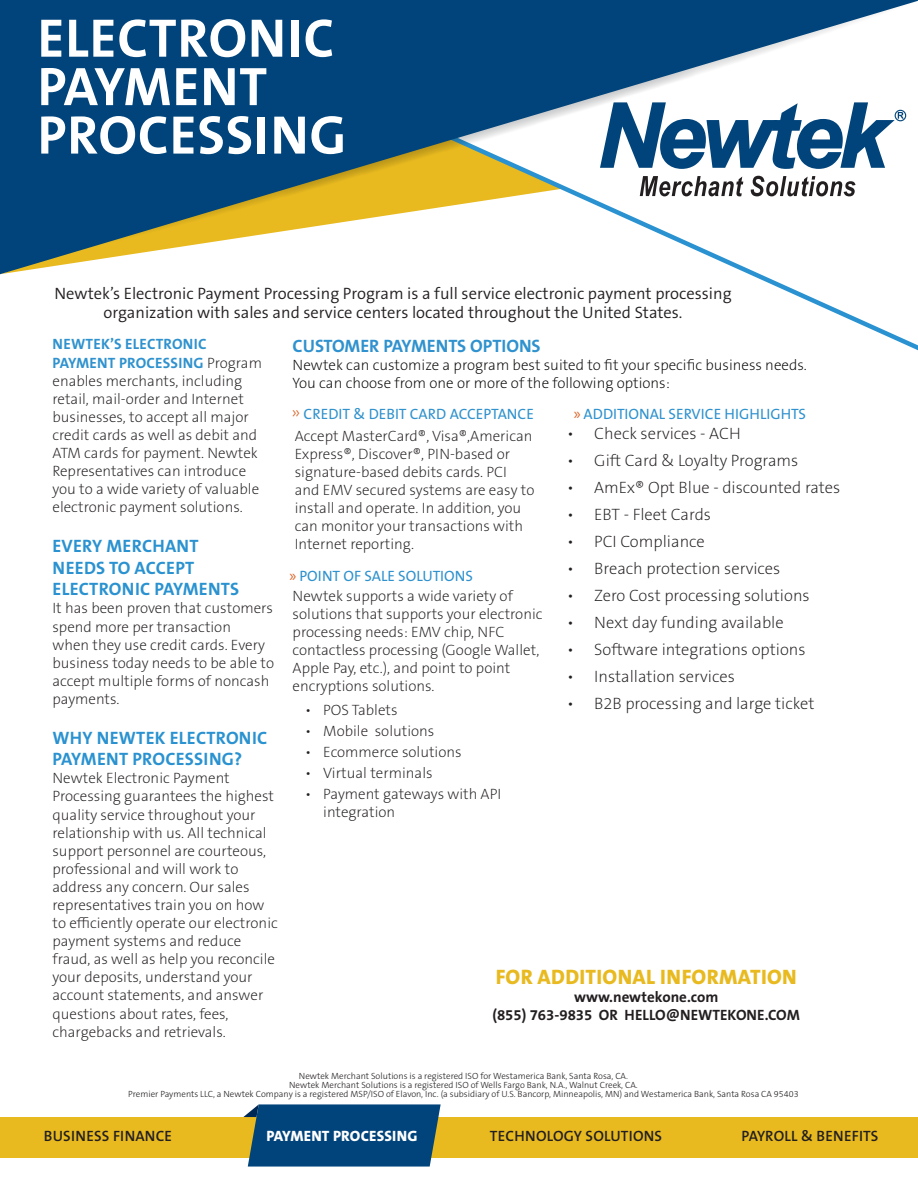
<style>
.page{position:relative;width:918px;height:1188px;background:#fff}
.page>*{position:absolute;margin:0;border:0;box-sizing:border-box;transform-origin:0 0}
.t1{font:700 54.75px/48.4px "The Sans B W7";letter-spacing:.015em;color:#fff}
.t2{font:800 21px "The Sans B W8";letter-spacing:.015em;color:#e8ba20}
.t3{font:700 18px/21.8px "The Sans B W7";letter-spacing:.015em;color:#2a92d0}
.t4{font:700 18px "The Sans B W7";color:#2f92ce}
.t5{font:200 16.5px "The Sans B W2";color:#231f20}
.t6{font:300 16.5px/19.8px "The Sans B4";color:#231f20;text-align:center}
.t7{font:200 15px/18.1px "The Sans B W2";color:#231f20}
.t8{font:200 15px "The Sans B W2";color:#040503}
.t9{font:700 15px/18px "The Sans B W7";color:#231f20;text-align:center}
.t10{font:600 15px "The Sans B W6";letter-spacing:.015em;color:#231f20}
.t11{font:15px "The Sans";color:#2f92ce}
.t12{font:15px "The Sans";color:#3192cd}
.t13{font:800 15px "The Sans B W8";letter-spacing:.015em;color:#fff}
.t14{font:300 9px "The Sans B W3";color:#231f20}
.s1{font-family:"The Sans B W7";font-weight:700;color:#2f92ce}
.s2{font-family:"The Sans B W2";font-weight:200;font-size:19.5px;color:#dd6327}
.s3{font-family:"Myriad Pro";font-size:16.5px;color:#dd6327}
</style>
<div class="page">
<div style="left:0;top:1117px;width:918px;height:41px;background:#e8ba20"></div>
<svg style="left:243px;top:1104px;width:198px;height:63px;background:#15507a"></svg>
<svg style="left:749px;top:274px;width:169px;height:77px"></svg>
<svg style="left:0;top:0;width:918px;height:274px;fill:#00447b"></svg>
<svg style="left:600px;top:102px;width:306px;height:67px"></svg>
<svg style="left:640px;top:176px;width:103px;height:20px"></svg>
<svg style="left:751px;top:176px;width:104px;height:20px"></svg>
<p class="t1" style="left:37px;top:14px;width:310px">ELECTRONIC<br>PAYMENT<br>PROCESSING</p>
<p class="t6" style="left:54px;top:284px;width:679px">Newtek’s Electronic Payment Processing Program is a full service electronic payment processing organization with sales and service centers located throughout the United States.</p>
<p class="t4" style="left:293px;top:334px;width:250px">CUSTOMER PAYMENTS OPTIONS</p>
<p class="t8" style="left:293px;top:355px;width:516px">Newtek can customize a program best suited to fit your specific business needs.</p>
<p class="t8" style="left:293px;top:373px;width:379px">You can choose from one or more of the following options:</p>
<p class="t7" style="left:295px;top:427px;width:241px">Accept MasterCard®, Visa®,American Express®, Discover®, PIN-based or signature-based debits cards. PCI and EMV secured systems are easy to install and operate. In addition, you can monitor your transactions with Internet reporting.</p>
<p class="t7" style="left:52px;top:335px;width:211px"><span class="s1">NEWTEK’S ELECTRONIC<br>PAYMENT PROCESSING</span> Program enables merchants, including retail, mail-order and Internet businesses, to accept all major credit cards as well as debit and<br>ATM cards for payment. Newtek<br>Representatives can introduce you to a wide variety of valuable electronic payment solutions.</p>
<p class="t3" style="left:53px;top:535px;width:188px">EVERY MERCHANT<br>NEEDS TO ACCEPT<br>ELECTRONIC PAYMENTS</p>
<p class="t7" style="left:52px;top:599px;width:223px">It has been proven that customers spend more per transaction<br>when they use credit cards. Every business today needs to be able to accept multiple forms of noncash payments.</p>
<p class="t3" style="left:53px;top:727px;width:216px">WHY NEWTEK ELECTRONIC<br>PAYMENT PROCESSING?</p>
<p class="t7" style="left:52px;top:769px;width:227px">Newtek Electronic Payment<br>Processing guarantees the highest quality service throughout your relationship with us. All technical support personnel are courteous, professional and will work to address any concern. Our sales representatives train you on how to efficiently operate our electronic payment systems and reduce fraud, as well as help you reconcile your deposits, understand your account statements, and answer questions about rates, fees, chargebacks and retrievals.</p>
<p class="t12" style="left:291px;top:402px;width:244px"><span class="s2">»</span> CREDIT &amp; DEBIT CARD ACCEPTANCE</p>
<p class="t11" style="left:574px;top:401px;width:234px"><span class="s3">»</span> ADDITIONAL SERVICE HIGHLIGHTS</p>
<p class="t5" style="left:567px;top:423px;width:175px">• Check services - ACH</p>
<p class="t5" style="left:567px;top:450px;width:233px">• Gift Card &amp; Loyalty Programs</p>
<p class="t5" style="left:567px;top:477px;width:274px">• AmEx® Opt Blue - discounted rates</p>
<p class="t5" style="left:567px;top:504px;width:145px">• EBT - Fleet Cards</p>
<p class="t5" style="left:567px;top:531px;width:139px">• PCI Compliance</p>
<p class="t5" style="left:567px;top:558px;width:215px">• Breach protection services</p>
<p class="t5" style="left:567px;top:585px;width:244px">• Zero Cost processing solutions</p>
<p class="t5" style="left:567px;top:612px;width:218px">• Next day funding available</p>
<p class="t5" style="left:567px;top:639px;width:240px">• Software integrations options</p>
<p class="t5" style="left:567px;top:666px;width:169px">• Installation services</p>
<p class="t5" style="left:567px;top:693px;width:249px">• B2B processing and large ticket</p>
<p class="t11" style="left:290px;top:563px;width:185px"><span class="s3">»</span> POINT OF SALE SOLUTIONS</p>
<p class="t7" style="left:293px;top:587px;width:251px">Newtek supports a wide variety of solutions that supports your electronic processing needs: EMV chip, NFC contactless processing (Google Wallet, Apple Pay, etc.), and point to point encryptions solutions.</p>
<p class="t7" style="left:305px;top:701px;width:94px">• POS Tablets</p>
<p class="t7" style="left:305px;top:722px;width:131px">• Mobile solutions</p>
<p class="t7" style="left:305px;top:743px;width:158px">• Ecommerce solutions</p>
<p class="t7" style="left:305px;top:764px;width:129px">• Virtual terminals</p>
<p class="t7" style="left:323px;top:785px;width:180px;text-indent:-18px">• Payment gateways with API integration</p>
<p class="t2" style="left:496px;top:964px;width:302px">FOR ADDITIONAL INFORMATION</p>
<p class="t9" style="left:492px;top:988px;width:309px">www.newtekone.com<br>(855) 763-9835 OR HELLO@NEWTEKONE.COM</p>
<p class="t14" style="left:299px;top:1070px;width:331px">Newtek Merchant Solutions is a registered ISO for Westamerica Bank, Santa Rosa, CA.</p>
<p class="t14" style="left:289px;top:1079px;width:350px">Newtek Merchant Solutions is a registered ISO of Wells Fargo Bank, N.A., Walnut Creek, CA.</p>
<p class="t14" style="left:128px;top:1088px;width:672px">Premier Payments LLC, a Newtek Company is a registered MSP/ISO of Elavon, Inc. (a subsidiary of U.S. Bancorp, Minneapolis, MN) and Westamerica Bank, Santa Rosa CA 95403</p>
<p class="t10" style="left:44px;top:1127px;width:130px">BUSINESS FINANCE</p>
<p class="t13" style="left:266px;top:1127px;width:153px">PAYMENT PROCESSING</p>
<p class="t10" style="left:490px;top:1127px;width:174px">TECHNOLOGY SOLUTIONS</p>
<p class="t10" style="left:742px;top:1127px;width:138px">PAYROLL &amp; BENEFITS</p>
</div>
